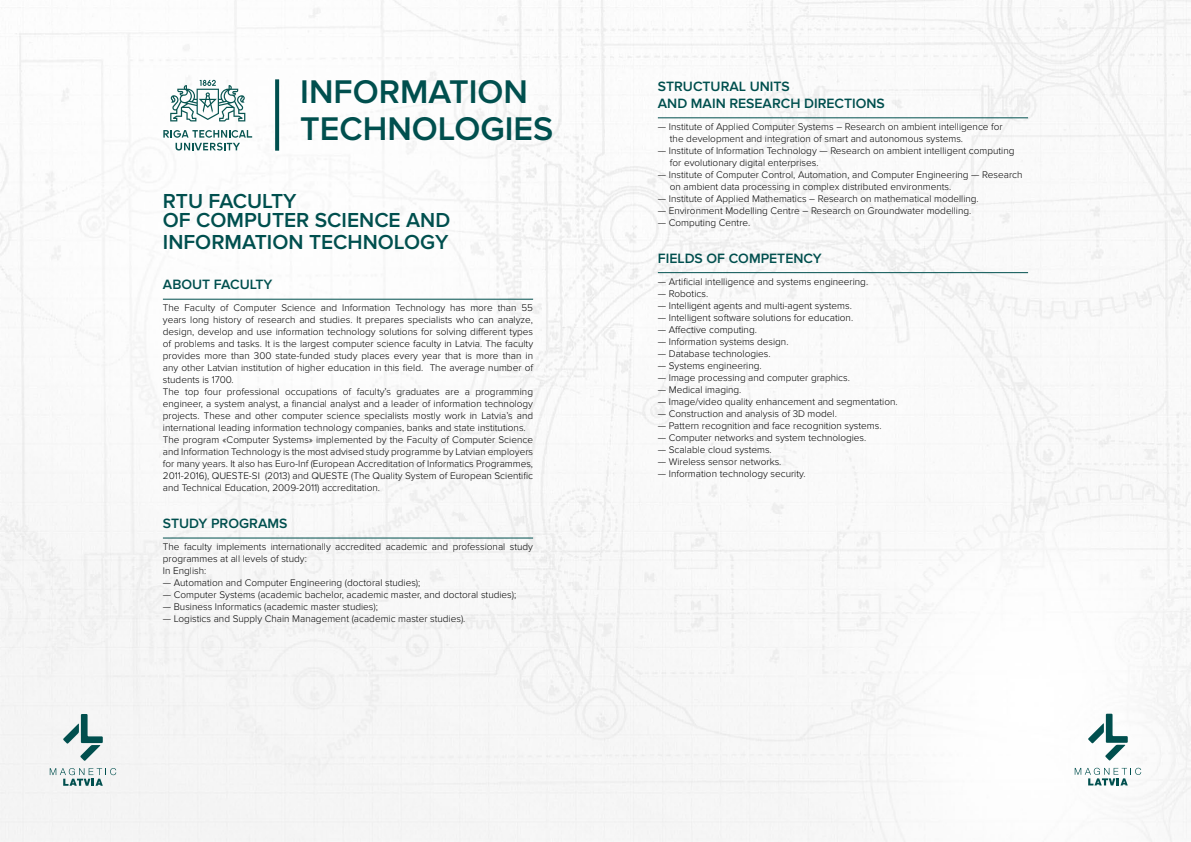
<style>
.page{position:relative;width:1191px;height:842px;background:#fff}
.page>*{position:absolute;margin:0;border:0;box-sizing:border-box;transform-origin:0 0}
.t1{font:600 34px/37px "Proxima Nova";color:#004f4e}
.t2{font:600 21px/19.2px "Proxima Nova";color:#004f4e}
.t3{font:600 14px/16.8px "Proxima Nova";color:#004f4e}
.t4{font:300 10px/12px "Proxima Nova";color:#000}
</style>
<div class="page">
<img style="left:0;top:0;width:1191px;height:842px">
<svg style="left:1088px;top:714px;width:39px;height:46px"></svg>
<svg style="left:1074px;top:768px;width:67px;height:17px"></svg>
<hr style="left:163px;top:299px;width:370px;height:1px;background:#004f4e">
<hr style="left:163px;top:538px;width:370px;height:1px;background:#004f4e">
<hr style="left:658px;top:118px;width:370px;height:1px;background:#004f4e">
<hr style="left:658px;top:272px;width:370px;height:1px;background:#004f4e">
<svg style="left:63px;top:714px;width:40px;height:47px"></svg>
<svg style="left:50px;top:768px;width:66px;height:18px"></svg>
<svg style="left:275px;top:79px;width:4px;height:72px"></svg>
<svg style="left:170px;top:80px;width:75px;height:41px"></svg>
<svg style="left:163px;top:130px;width:89px;height:21px"></svg>
<h1 class="t1" style="left:300px;top:74px;width:255px">INFORMATION<br>TECHNOLOGIES</h1>
<h2 class="t2" style="left:163px;top:192px;width:289px">RTU FACULTY<br>OF COMPUTER SCIENCE AND</h2>
<h2 class="t2" style="left:163px;top:232px;width:287px">INFORMATION TECHNOLOGY</h2>
<h3 class="t3" style="left:163px;top:277px;width:111px">ABOUT FACULTY</h3>
<p class="t4" style="left:163px;top:302px;width:372px">The Faculty of Computer Science and Information Technology has more than 55 years long history of research and studies. It prepares specialists who can analyze, design, develop and use information technology solutions for solving different types of problems and tasks. It is the largest computer science faculty in Latvia. The faculty provides more than 300 state-funded study places every year that is more than in any other Latvian institution of higher education in this field. The average number of students is 1700.<br>The top four professional occupations of faculty’s graduates are a programming engineer, a system analyst, a financial analyst and a leader of information technology projects. These and other computer science specialists mostly work in Latvia’s and international leading information technology companies, banks and state institutions.<br>The program «Computer Systems» implemented by the Faculty of Computer Science and Information Technology is the most advised study programme by Latvian employers for many years. It also has Euro-Inf (European Accreditation of Informatics Programmes, 2011-2016), QUESTE-SI (2013) and QUESTE (The Quality System of European Scientific and Technical Education, 2009-2011) accreditation.</p>
<h3 class="t3" style="left:163px;top:515px;width:126px">STUDY PROGRAMS</h3>
<p class="t4" style="left:163px;top:541px;width:372px">The faculty implements internationally accredited academic and professional study programmes at all levels of study:<br>In English:</p>
<p class="t4" style="left:163px;top:577px;width:259px">— Automation and Computer Engineering (doctoral studies);</p>
<p class="t4" style="left:163px;top:589px;width:355px">— Computer Systems (academic bachelor, academic master, and doctoral studies);</p>
<p class="t4" style="left:163px;top:601px;width:217px">— Business Informatics (academic master studies);</p>
<p class="t4" style="left:163px;top:613px;width:304px">— Logistics and Supply Chain Management (academic master studies).</p>
<h3 class="t3" style="left:658px;top:78px;width:228px">STRUCTURAL UNITS<br>AND MAIN RESEARCH DIRECTIONS</h3>
<p class="t4" style="left:670px;top:121px;width:334px;text-indent:-12px">— Institute of Applied Computer Systems – Research on ambient intelligence for the development and integration of smart and autonomous systems.</p>
<p class="t4" style="left:670px;top:145px;width:346px;text-indent:-12px">— Institute of Information Technology — Research on ambient intelligent computing for evolutionary digital enterprises.</p>
<p class="t4" style="left:670px;top:169px;width:354px;text-indent:-12px">— Institute of Computer Control, Automation, and Computer Engineering — Research on ambient data processing in complex distributed environments.</p>
<p class="t4" style="left:658px;top:193px;width:322px">— Institute of Applied Mathematics – Research on mathematical modelling.</p>
<p class="t4" style="left:658px;top:205px;width:315px">— Environment Modelling Centre – Research on Groundwater modelling.</p>
<p class="t4" style="left:658px;top:217px;width:94px">— Computing Centre.</p>
<h3 class="t3" style="left:658px;top:250px;width:165px">FIELDS OF COMPETENCY</h3>
<p class="t4" style="left:658px;top:276px;width:212px">— Artificial intelligence and systems engineering.</p>
<p class="t4" style="left:658px;top:288px;width:52px">— Robotics.</p>
<p class="t4" style="left:658px;top:300px;width:196px">— Intelligent agents and multi-agent systems.</p>
<p class="t4" style="left:658px;top:312px;width:197px">— Intelligent software solutions for education.</p>
<p class="t4" style="left:658px;top:324px;width:100px">— Affective computing.</p>
<p class="t4" style="left:658px;top:336px;width:132px">— Information systems design.</p>
<p class="t4" style="left:658px;top:348px;width:114px">— Database technologies.</p>
<p class="t4" style="left:658px;top:360px;width:105px">— Systems engineering.</p>
<p class="t4" style="left:658px;top:372px;width:194px">— Image processing and computer graphics.</p>
<p class="t4" style="left:658px;top:384px;width:85px">— Medical imaging.</p>
<p class="t4" style="left:658px;top:396px;width:241px">— Image/video quality enhancement and segmentation.</p>
<p class="t4" style="left:658px;top:408px;width:180px">— Construction and analysis of 3D model.</p>
<p class="t4" style="left:658px;top:420px;width:225px">— Pattern recognition and face recognition systems.</p>
<p class="t4" style="left:658px;top:432px;width:210px">— Computer networks and system technologies.</p>
<p class="t4" style="left:658px;top:444px;width:115px">— Scalable cloud systems.</p>
<p class="t4" style="left:658px;top:456px;width:125px">— Wireless sensor networks.</p>
<p class="t4" style="left:658px;top:468px;width:149px">— Information technology security.</p>
</div>
